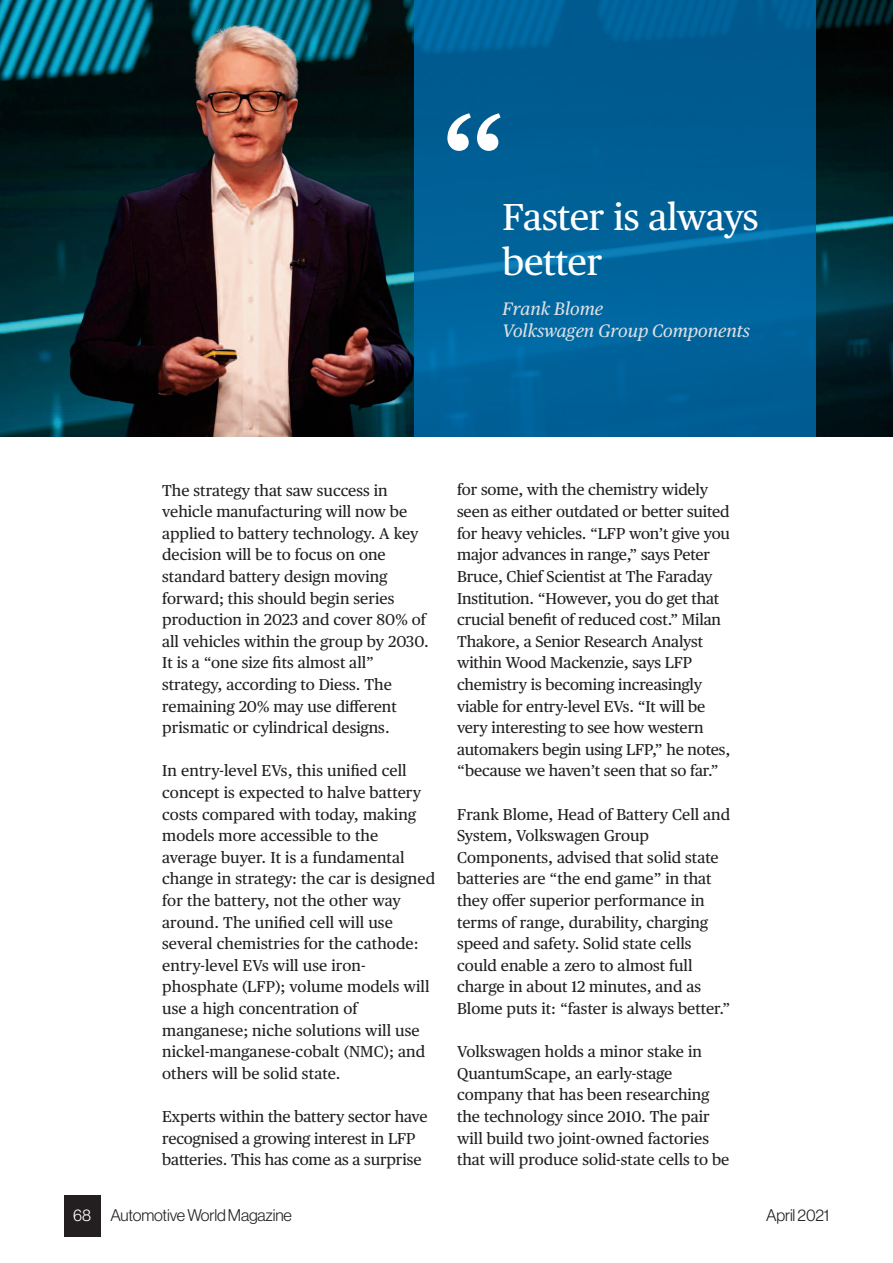
<style>
.page{position:relative;width:893px;height:1263px;background:#fff}
.page>*{position:absolute;margin:0;border:0;box-sizing:border-box;transform-origin:0 0}
.t1{font:144px "Publico Text";color:#fff}
.t2{font:37.5px/45px "Publico Text";letter-spacing:-.01em;color:#fff}
.t3{font:italic 18px/21.6px "Publico Text";color:#dde0e3}
.t4{font:300 16.5px "Haas Grot Disp 45";letter-spacing:-.01em;color:#231f20}
.t5{font:15.75px/21.6px "Publico Text";color:#231f20}
.s1{color:#fff}
</style>
<div class="page">
<div style="left:64px;top:1195px;width:36px;height:42px;background:#231f20"></div>
<img style="left:0;top:0;width:893px;height:436px">
<div style="left:414px;top:0;width:401px;height:436px;background:#006eb1;opacity:.8"></div>
<h1 class="t1" style="left:437px;top:105px;width:73px">“</h1>
<h2 class="t2" style="left:503px;top:197px;width:258px">Faster is always better</h2>
<p class="t3" style="left:503px;top:299px;width:249px">Frank Blome<br>Volkswagen Group Components</p>
<p class="t5" style="left:162px;top:480px;width:268px">The strategy that saw success in vehicle manufacturing will now be applied to battery technology. A key decision will be to focus on one standard battery design moving forward; this should begin series production in 2023 and cover 80% of all vehicles within the group by 2030.<br>It is a “one size fits almost all” strategy, according to Diess. The remaining 20% may use different prismatic or cylindrical designs.</p>
<p class="t5" style="left:162px;top:761px;width:274px">In entry-level EVs, this unified cell concept is expected to halve battery costs compared with today, making models more accessible to the average buyer. It is a fundamental change in strategy: the car is designed for the battery, not the other way around. The unified cell will use several chemistries for the cathode: entry-level EVs will use iron&shy;phosphate (LFP); volume models will use a high concentration of manganese; niche solutions will use nickel-manganese-cobalt (NMC); and others will be solid state.</p>
<p class="t5" style="left:162px;top:1107px;width:267px">Experts within the battery sector have recognised a growing interest in LFP batteries. This has come as a surprise</p>
<p class="t5" style="left:457px;top:480px;width:275px">for some, with the chemistry widely seen as either outdated or better suited for heavy vehicles. “LFP won’t give you major advances in range,” says Peter Bruce, Chief Scientist at The Faraday Institution. “However, you do get that crucial benefit of reduced cost.” Milan Thakore, a Senior Research Analyst within Wood Mackenzie, says LFP chemistry is becoming increasingly viable for entry-level EVs. “It will be very interesting to see how western automakers begin using LFP,” he notes, “because we haven’t seen that so far.”</p>
<p class="t5" style="left:457px;top:804px;width:275px">Frank Blome, Head of Battery Cell and System, Volkswagen Group Components, advised that solid state batteries are “the end game” in that they offer superior performance in terms of range, durability, charging speed and safety. Solid state cells could enable a zero to almost full charge in about 12 minutes, and as Blome puts it: “faster is always better.”</p>
<p class="t5" style="left:457px;top:1042px;width:274px">Volkswagen holds a minor stake in QuantumScape, an early-stage company that has been researching the technology since 2010. The pair will build two joint-owned factories that will produce solid-state cells to be</p>
<p class="t4" style="left:73px;top:1209px;width:220px"><span class="s1">68</span> AutomotiveWorldMagazine</p>
<p class="t4" style="left:766px;top:1209px;width:64px">April2021</p>
</div>
